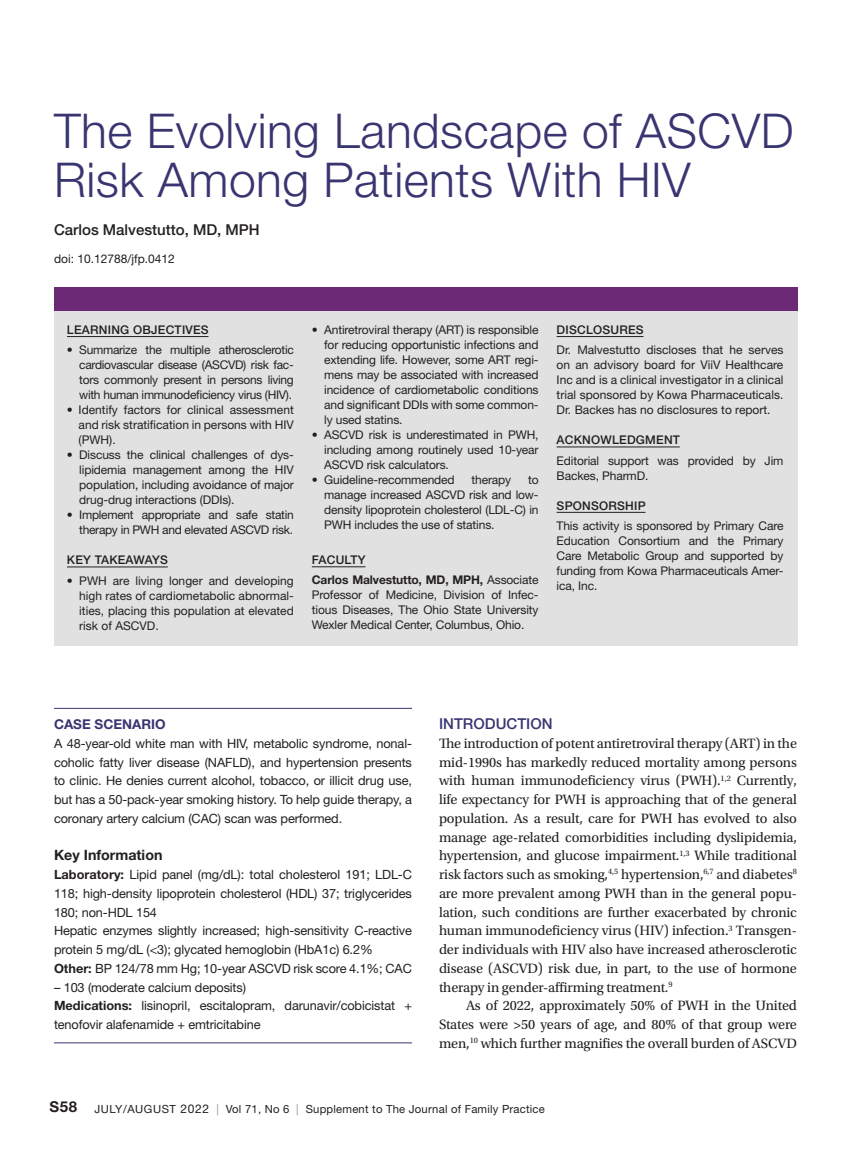
<style>
.page{position:relative;width:851px;height:1161px;background:#fff}
.page>*{position:absolute;margin:0;border:0;box-sizing:border-box;transform-origin:0 0}
.Headline{font:300 48px/49.5px "Helvetica Neue LT Std";letter-spacing:.01em;color:#383571}
.bio{font:500 15px "Helvetica Neue LT Std";color:#231f20}
.t1{font:500 15px "Helvetica Neue LT Std";color:#383571}
.t2{font:700 15px "Helvetica Neue LT Std";color:#231f20}
.t2-2{font:14.25px/18.8px "Utopia Std";letter-spacing:-.01em;color:#231f20;text-align:justify}
.t1-2{font:14.25px/18.8px "Utopia Std";letter-spacing:-.01em;color:#231f20;text-align:justify}
.t3{font:700 14.25px "Helvetica Neue LT Std";color:#231f20}
.Case_Study_Head{font:700 13.5px "Helvetica Neue LT Std";color:#383571}
.case_study_text{font:12.75px/18.8px "Helvetica Neue LT Std";letter-spacing:-.01em;color:#231f20;text-align:justify}
.CME_Text{font:12px/15px "Helvetica Neue LT Std";letter-spacing:-.01em;color:#231f20;text-align:justify}
.CME_header{font:500 12px "Helvetica Neue LT Std";letter-spacing:.02em;color:#231f20}
.Bio2{font:12px "Helvetica Neue LT Std";color:#231f20}
.t4{font:11.25px "Helvetica Neue LT Std";letter-spacing:.02em;color:#231f20}
.s1{font-weight:700}
.s2{font-size:12px}
.s3{color:#939598}
</style>
<div class="page">
<div style="left:54px;top:293px;width:743px;height:353px;background:#e1e1e1"></div>
<div style="left:54px;top:287px;width:743px;height:23px;background:#6b2976"></div>
<hr style="left:67px;top:336px;width:141px;height:1px;background:#231f20">
<hr style="left:67px;top:567px;width:101px;height:1px;background:#231f20">
<hr style="left:312px;top:566px;width:53px;height:1px;background:#231f20">
<hr style="left:556px;top:336px;width:87px;height:1px;background:#231f20">
<hr style="left:556px;top:447px;width:123px;height:1px;background:#231f20">
<hr style="left:556px;top:512px;width:89px;height:1px;background:#231f20">
<hr style="left:54px;top:708px;width:358px;height:1px;background:#383571">
<hr style="left:54px;top:1042px;width:358px;height:1px;background:#383571">
<p class="Headline" style="left:54px;top:105px;width:741px">The Evolving Landscape of ASCVD<br>Risk Among Patients With HIV</p>
<p class="bio" style="left:54px;top:221px;width:207px">Carlos Malvestutto, MD, MPH</p>
<p class="Bio2" style="left:54px;top:252px;width:122px">doi: 10.12788/jfp.0412</p>
<p class="CME_header" style="left:67px;top:322px;width:143px">LEARNING OBJECTIVES</p>
<p class="CME_Text" style="left:79px;top:342px;width:216px;text-indent:-12px">• Summarize the multiple atherosclerotic cardiovascular disease (ASCVD) risk fac&shy;tors commonly present in persons living with human immunodeficiency virus (HIV).</p>
<p class="CME_Text" style="left:79px;top:402px;width:217px;text-indent:-12px">• Identify factors for clinical assessment and risk stratification in persons with HIV (PWH).</p>
<p class="CME_Text" style="left:79px;top:447px;width:216px;text-indent:-12px">• Discuss the clinical challenges of dys&shy;lipidemia management among the HIV population, including avoidance of major drug-drug interactions (DDIs).</p>
<p class="CME_Text" style="left:67px;top:507px;width:228px;text-align:right">• Implement appropriate and safe statin therapy in PWH and elevated ASCVD risk.</p>
<p class="CME_header" style="left:67px;top:553px;width:102px">KEY TAKEAWAYS</p>
<p class="CME_Text" style="left:79px;top:573px;width:216px;text-indent:-12px">• PWH are living longer and developing high rates of cardiometabolic abnormal&shy;ities, placing this population at elevated risk of ASCVD.</p>
<p class="CME_Text" style="left:324px;top:322px;width:216px;text-indent:-12px">• Antiretroviral therapy (ART) is responsible for reducing opportunistic infections and extending life. However, some ART regi&shy;mens may be associated with increased incidence of cardiometabolic conditions and significant DDIs with some common&shy;ly used statins.</p>
<p class="CME_Text" style="left:324px;top:427px;width:216px;text-indent:-12px">• ASCVD risk is underestimated in PWH, including among routinely used 10-year ASCVD risk calculators.</p>
<p class="CME_Text" style="left:312px;top:472px;width:144px">• Guideline-recommended</p>
<p class="CME_Text" style="left:471px;top:472px;width:41px">therapy</p>
<p class="CME_Text" style="left:324px;top:472px;width:216px;text-indent:204px">to manage increased ASCVD risk and low&shy;density lipoprotein cholesterol (LDL-C) in PWH includes the use of statins.</p>
<p class="CME_header" style="left:312px;top:553px;width:55px">FACULTY</p>
<p class="CME_Text" style="left:312px;top:573px;width:228px"><span class="s1">Carlos Malvestutto, MD, MPH,</span> Associate Professor of Medicine, Division of Infec&shy;tious Diseases, The Ohio State University Wexler Medical Center, Columbus, Ohio.</p>
<p class="CME_header" style="left:556px;top:322px;width:89px">DISCLOSURES</p>
<p class="CME_Text" style="left:556px;top:342px;width:228px">Dr. Malvestutto discloses that he serves on an advisory board for ViiV Healthcare Inc and is a clinical investigator in a clinical trial sponsored by Kowa Pharmaceuticals.<br>Dr. Backes has no disclosures to report.</p>
<p class="CME_header" style="left:556px;top:433px;width:125px">ACKNOWLEDGMENT</p>
<p class="CME_Text" style="left:556px;top:453px;width:228px">Editorial support was provided by Jim<br>Backes, PharmD.</p>
<p class="CME_header" style="left:556px;top:498px;width:91px">SPONSORSHIP</p>
<p class="CME_Text" style="left:556px;top:518px;width:228px">This activity is sponsored by Primary Care Education Consortium and the Primary Care Metabolic Group and supported by funding from Kowa Pharmaceuticals Amer&shy;ica, Inc.</p>
<p class="Case_Study_Head" style="left:54px;top:716px;width:113px">CASE SCENARIO</p>
<p class="case_study_text" style="left:54px;top:734px;width:359px">A 48-year-old white man with HIV, metabolic syndrome, nonal&shy;coholic fatty liver disease (NAFLD), and hypertension presents to clinic. He denies current alcohol, tobacco, or illicit drug use, but has a 50-pack-year smoking history. To help guide therapy, a coronary artery calcium (CAC) scan was performed.</p>
<h2 class="t3" style="left:54px;top:846px;width:110px">Key Information</h2>
<p class="case_study_text" style="left:54px;top:865px;width:359px"><span class="s1">Laboratory:</span> Lipid panel (mg/dL): total cholesterol 191; LDL-C 118; high-density lipoprotein cholesterol (HDL) 37; triglycerides 180; non-HDL 154</p>
<p class="case_study_text" style="left:54px;top:921px;width:359px">Hepatic enzymes slightly increased; high-sensitivity C-reactive protein 5 mg/dL (&lt;3); glycated hemoglobin (HbA1c) 6.2%</p>
<p class="case_study_text" style="left:54px;top:959px;width:359px"><span class="s1">Other:</span> BP 124/78 mm Hg; 10-year ASCVD risk score 4.1%; CAC</p>
<p class="case_study_text" style="left:54px;top:977px;width:193px">– 103 (moderate calcium deposits)</p>
<p class="case_study_text" style="left:54px;top:996px;width:359px"><span class="s1">Medications:</span> lisinopril, escitalopram, darunavir/cobicistat + tenofovir alafenamide + emtricitabine</p>
<h1 class="t1" style="left:439px;top:715px;width:115px">INTRODUCTION</h1>
<p class="t2-2" style="left:439px;top:734px;width:359px">The introduction of potent antiretroviral therapy (ART) in the mid-1990s has markedly reduced mortality among persons with human immunodeficiency virus (PWH).<sup>1,2</sup> Currently, life expectancy for PWH is approaching that of the general population. As a result, care for PWH has evolved to also manage age-related comorbidities including dyslipidemia, hypertension, and glucose impairment.<sup>1,3</sup> While traditional risk factors such as smoking,<sup>4,5</sup> hypertension,<sup>6,7</sup> and diabetes<sup>8 </sup>are more prevalent among PWH than in the general popu&shy;lation, such conditions are further exacerbated by chronic human immunodeficiency virus (HIV) infection.<sup>3</sup> Transgen&shy;der individuals with HIV also have increased atherosclerotic disease (ASCVD) risk due, in part, to the use of hormone therapy in gender-affirming treatment.<sup>9</sup></p>
<p class="t1-2" style="left:439px;top:997px;width:359px;text-indent:27px">As of 2022, approximately 50% of PWH in the United States were &gt;50 years of age, and 80% of that group were men,<sup>10</sup> which further magnifies the overall burden of ASCVD</p>
<p class="t2" style="left:49px;top:1098px;width:29px">S58</p>
<p class="t4" style="left:94px;top:1102px;width:452px">JULY/AUGUST <span class="s2">2022</span> <span class="s3">|</span> Vol 71, No 6 <span class="s3">|</span> Supplement to The Journal of Family Practice</p>
</div>
